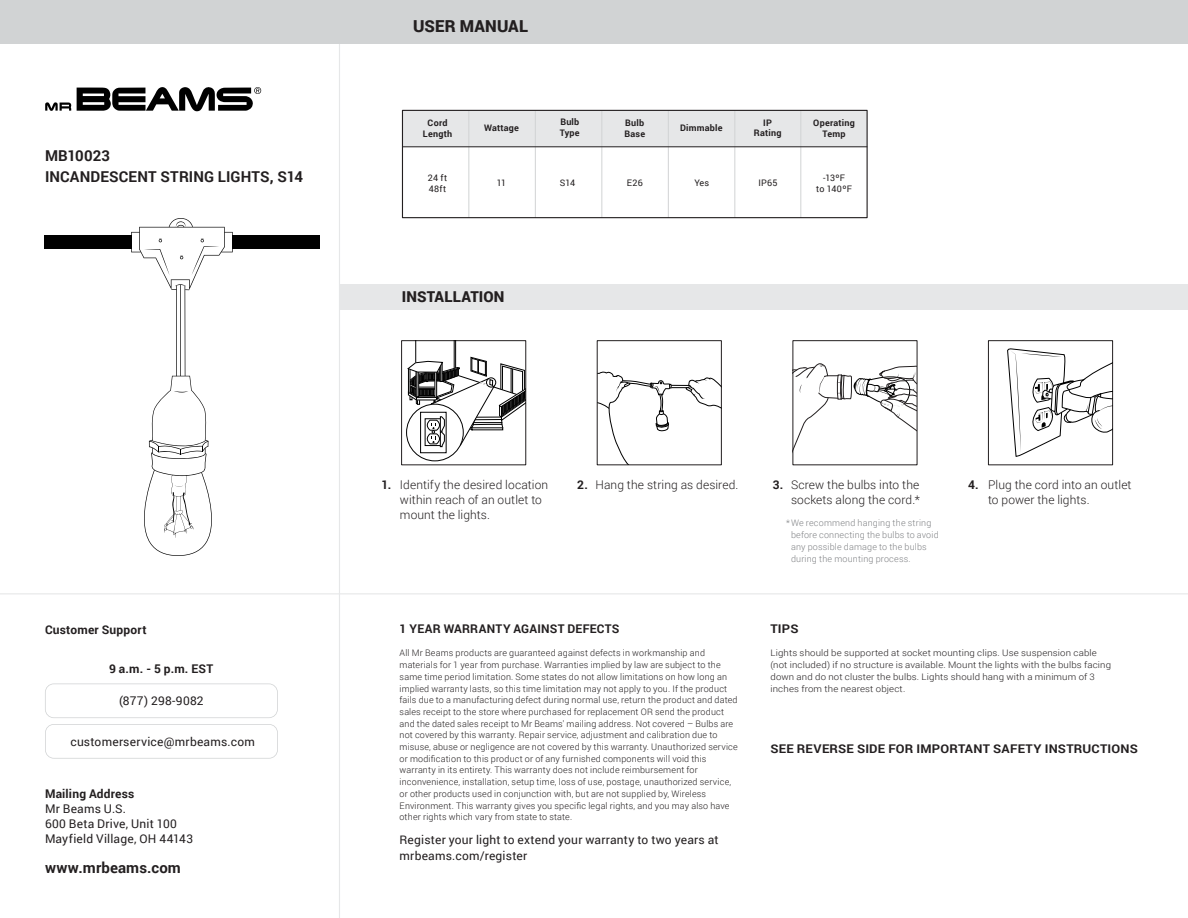
<style>
.page{position:relative;width:1188px;height:918px;background:#fff}
.page>*{position:absolute;margin:0;border:0;box-sizing:border-box;transform-origin:0 0}
.t1{font:900 16.5px "Roboto";letter-spacing:.01em;color:#231f20}
.t2{font:700 15px/21px "Roboto";letter-spacing:.01em;color:#231f20}
.t3{font:900 15px "Roboto";letter-spacing:.01em;color:#231f20}
.t4{font:300 12px/15px "Roboto";letter-spacing:.01em;color:#231f20}
.t5{font:12px/15px "Roboto";letter-spacing:.02em;color:#231f20}
.t6{font:700 12px "Roboto";letter-spacing:.015em;color:#231f20}
.t7{font:700 12px "Roboto";letter-spacing:.015em;color:#231f20;scale:1.07 1}
.t8{font:300 9px/11.7px "Roboto";letter-spacing:.02em;color:#231f20}
.t9{font:300 9px/11.7px "Roboto";letter-spacing:.02em;color:#231f20;scale:1.07 1}
.t10{font:300 9px/12px "Roboto";letter-spacing:.02em;color:#808285}
.t11{font:700 9px/10.5px "Roboto";letter-spacing:.025em;color:#231f20;text-align:center}
.t12{font:9px/10.5px "Roboto";letter-spacing:.025em;color:#231f20}
.s1{font-weight:700}
</style>
<div class="page">
<hr style="left:339px;top:38px;width:1px;height:880px;background:#e6e7e8">
<div style="left:0;top:0;width:1188px;height:43px;background:#d1d3d4"></div>
<hr style="left:0;top:593px;width:1188px;height:1px;background:#e6e7e8">
<svg style="left:45px;top:684px;width:233px;height:34px"></svg>
<svg style="left:45px;top:724px;width:233px;height:35px"></svg>
<div style="left:339px;top:284px;width:849px;height:25px;background:#e6e7e8"></div>
<div style="left:793px;top:340px;width:124px;height:125px;border:1px solid #231f20"></div>
<div style="left:988px;top:340px;width:125px;height:125px;border:1px solid #231f20"></div>
<div style="left:401px;top:340px;width:125px;height:125px;border:1px solid #231f20"></div>
<div style="left:597px;top:340px;width:125px;height:125px;border:1px solid #231f20"></div>
<svg style="left:45px;top:87px;width:216px;height:24px"></svg>
<div style="left:402px;top:110px;width:465px;height:37px;background:#e6e7e8"></div>
<hr style="left:468px;top:110px;width:1px;height:108px;background:#d1d3d4">
<hr style="left:535px;top:110px;width:1px;height:108px;background:#d1d3d4">
<hr style="left:601px;top:110px;width:1px;height:108px;background:#d1d3d4">
<hr style="left:668px;top:110px;width:1px;height:108px;background:#d1d3d4">
<hr style="left:734px;top:110px;width:1px;height:108px;background:#d1d3d4">
<hr style="left:800px;top:110px;width:1px;height:108px;background:#d1d3d4">
<hr style="left:403px;top:146px;width:464px;height:1px;background:#231f20">
<div style="left:402px;top:110px;width:466px;height:108px;border:1px solid #231f20"></div>
<svg style="left:407px;top:404px;width:56px;height:57px"></svg>
<svg style="left:407px;top:341px;width:119px;height:112px"></svg>
<svg style="left:597px;top:371px;width:125px;height:94px"></svg>
<svg style="left:793px;top:362px;width:124px;height:103px"></svg>
<svg style="left:1007px;top:345px;width:106px;height:115px"></svg>
<hr style="left:176px;top:285px;width:1px;height:91px;background:#010101">
<hr style="left:180px;top:285px;width:1px;height:91px;background:#010101">
<hr style="left:185px;top:286px;width:1px;height:90px;background:#010101">
<svg style="left:144px;top:376px;width:68px;height:180px"></svg>
<div style="left:45px;top:235px;width:87px;height:13px;background:#010101"></div>
<div style="left:232px;top:235px;width:88px;height:13px;background:#010101"></div>
<svg style="left:131px;top:218px;width:102px;height:72px"></svg>
<h2 class="t2" style="left:45px;top:145px;width:260px">MB10023<br>INCANDESCENT STRING LIGHTS, S14</h2>
<h3 class="t6" style="left:45px;top:621px;width:103px">Customer Support</h3>
<h3 class="t6" style="left:109px;top:660px;width:106px">9 a.m. - 5 p.m. EST</h3>
<h3 class="t5" style="left:119px;top:693px;width:86px">(877) 298-9082</h3>
<h3 class="t5" style="left:70px;top:733px;width:186px">customerservice@mrbeams.com</h3>
<h3 class="t6" style="left:45px;top:785px;width:91px">Mailing Address</h3>
<h3 class="t5" style="left:45px;top:800px;width:150px">Mr Beams U.S.<br>600 Beta Drive, Unit 100<br>Mayfield Village, OH 44143</h3>
<h2 class="t2" style="left:45px;top:856px;width:137px">www.mrbeams.com</h2>
<h1 class="t1" style="left:413px;top:14px;width:116px">USER MANUAL</h1>
<p class="t11" style="left:423px;top:118px;width:31px">Cord<br>Length</p>
<p class="t11" style="left:484px;top:122px;width:36px">Wattage</p>
<p class="t11" style="left:560px;top:117px;width:21px;text-align:left">Bulb<br>Type</p>
<p class="t11" style="left:680px;top:122px;width:44px">Dimmable</p>
<p class="t11" style="left:754px;top:117px;width:29px">IP<br>Rating</p>
<p class="t11" style="left:813px;top:118px;width:43px">Operating<br>Temp</p>
<p class="t11" style="left:625px;top:118px;width:22px;text-align:left">Bulb<br>Base</p>
<p class="t12" style="left:428px;top:172px;width:21px">24 ft<br>48ft</p>
<p class="t12" style="left:497px;top:177px;width:11px">11</p>
<p class="t12" style="left:560px;top:177px;width:17px">S14</p>
<p class="t12" style="left:759px;top:177px;width:21px">IP65</p>
<p class="t12" style="left:816px;top:172px;width:37px;text-align:center">-13ºF<br>to 140ºF</p>
<p class="t12" style="left:627px;top:177px;width:17px">E26</p>
<p class="t12" style="left:694px;top:177px;width:16px">Yes</p>
<h2 class="t3" style="left:402px;top:286px;width:104px">INSTALLATION</h2>
<h3 class="t4" style="left:400px;top:477px;width:150px;text-indent:-18px"><span class="s1">1.</span> Identify the desired location within reach of an outlet to mount the lights.</h3>
<h3 class="t4" style="left:577px;top:477px;width:163px"><span class="s1">2.</span> Hang the string as desired.</h3>
<h3 class="t6" style="left:400px;top:620px;width:221px">1 YEAR WARRANTY AGAINST DEFECTS</h3>
<p class="t8" style="left:400px;top:647px;width:340px">All Mr Beams products are guaranteed against defects in workmanship and materials for 1 year from purchase. Warranties implied by law are subject to the same time period limitation. Some states do not allow limitations on how long an implied warranty lasts, so this time limitation may not apply to you. If the product fails due to a manufacturing defect during normal use, return the product and dated sales receipt to the store where purchased for replacement OR send the product and the dated sales receipt to Mr Beams' mailing address. Not covered – Bulbs are not covered by this warranty. Repair service, adjustment and calibration due to misuse, abuse or negligence are not covered by this warranty. Unauthorized service or modification to this product or of any furnished components will void this warranty in its entirety. This warranty does not include reimbursement for inconvenience, installation, setup time, loss of use, postage, unauthorized service, or other products used in conjunction with, but are not supplied by, Wireless Environment. This warranty gives you specific legal rights, and you may also have other rights which vary from state to state.</p>
<h3 class="t5" style="left:400px;top:831px;width:321px;line-height:16.5px">Register your light to extend your warranty to two years at mrbeams.com/register</h3>
<h3 class="t4" style="left:773px;top:477px;width:149px;text-align:right"><span class="s1">3.</span> Screw the bulbs into the sockets along the cord.*</h3>
<h3 class="t4" style="left:988px;top:477px;width:145px;text-indent:-20px"><span class="s1">4.</span> Plug the cord into an outlet to power the lights.</h3>
<p class="t10" style="left:791px;top:516px;width:149px;text-indent:-5px">*We recommend hanging the string before connecting the bulbs to avoid any possible damage to the bulbs during the mounting process.</p>
<h3 class="t7" style="left:770px;top:620px;width:28px">TIPS</h3>
<p class="t9" style="left:770px;top:647px;width:320px">Lights should be supported at socket mounting clips. Use suspension cable (not included) if no structure is available. Mount the lights with the bulbs facing down and do not cluster the bulbs. Lights should hang with a minimum of 3 inches from the nearest object.</p>
<h3 class="t7" style="left:770px;top:740px;width:345px">SEE REVERSE SIDE FOR IMPORTANT SAFETY INSTRUCTIONS</h3>
</div>
